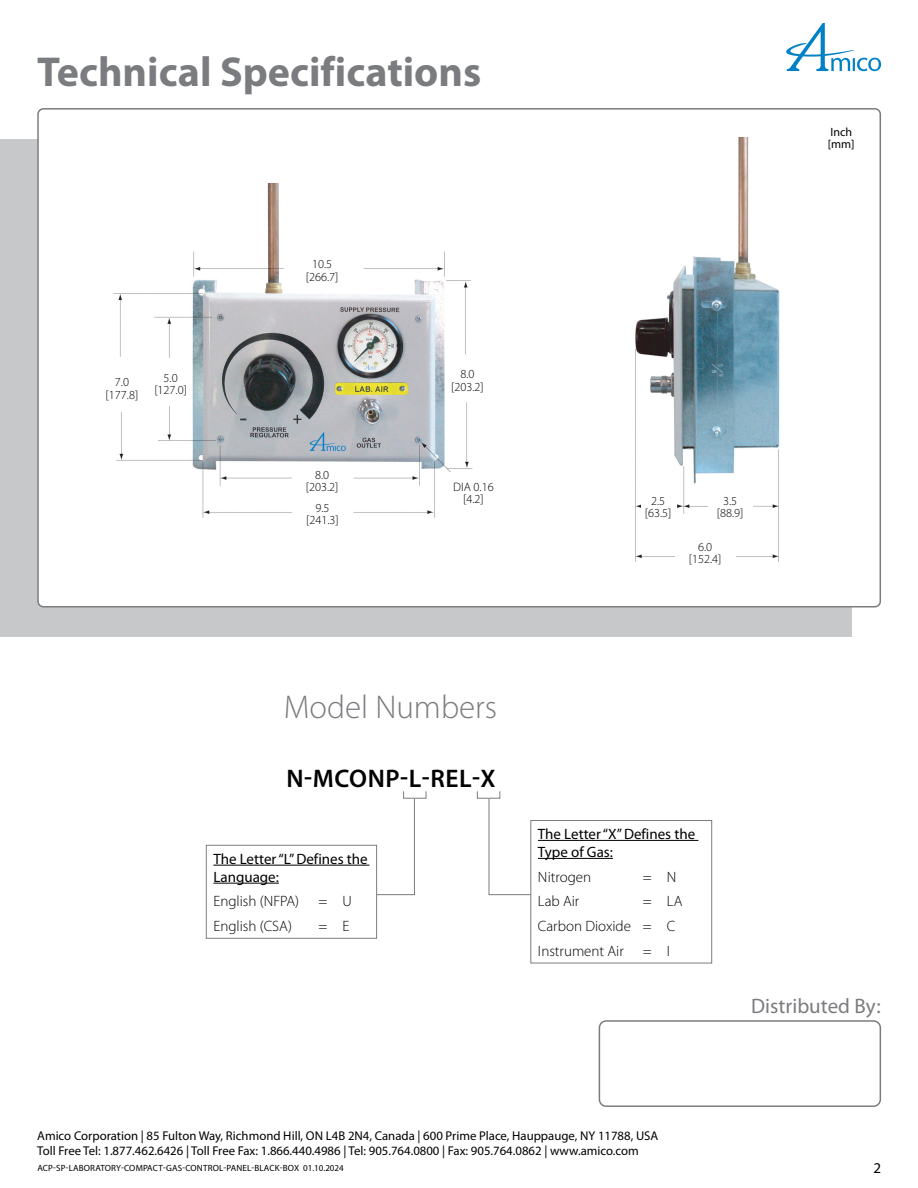
<style>
.page{position:relative;width:918px;height:1188px;background:#fff}
.page>*{position:absolute;margin:0;border:0;box-sizing:border-box;transform-origin:0 0}
.t1{font:700 42px "Myriad Pro";color:#7b7c7f}
.Model_Numbers_Title{font:300 33px "Myriad Pro";color:#7b7c7f}
.Model_Numbers{font:600 25.5px "Myriad Pro";letter-spacing:.02em;color:#000}
.t2{font:21px "Myriad Pro";color:#7b7c7f}
.Legend_Text{font:300 15px "Myriad Pro";color:#000}
.Legend{font:15px/18px "Myriad Pro";color:#000}
.t3{font:12.75px/15.3px "Myriad Pro";color:#000}
.Diagram_Measurements{font:300 12.3px "Myriad Pro";color:#000}
.drawings_-_inch{font:12px/12px "Myriad Pro";color:#000}
.Version_Code{font:9px "Myriad Pro";letter-spacing:.02em;color:#000}
</style>
<div class="page">
<div style="left:599px;top:1020px;width:282px;height:87px;border:2px solid #7b7c7f;border-radius:7px"></div>
<svg style="left:786px;top:23px;width:95px;height:48px"></svg>
<div style="left:0;top:139px;width:851px;height:498px;background:#c7c8ca"></div>
<div style="left:38px;top:109px;width:842px;height:498px;background:#fff;border-radius:5px"></div>
<svg style="left:355px;top:799px;width:60px;height:96px"></svg>
<svg style="left:488px;top:798px;width:42px;height:97px"></svg>
<hr style="left:538px;top:840px;width:160px;height:1px;background:#000">
<hr style="left:538px;top:858px;width:75px;height:1px;background:#000">
<div style="left:530px;top:820px;width:182px;height:143px;border:1px solid #7b7c7f"></div>
<div style="left:206px;top:845px;width:171px;height:93px;background:#fff"></div>
<hr style="left:213px;top:865px;width:157px;height:1px;background:#000">
<hr style="left:213px;top:883px;width:66px;height:1px;background:#000">
<div style="left:206px;top:845px;width:171px;height:94px;border:1px solid #7b7c7f"></div>
<div style="left:477px;top:791px;width:23px;height:8px;border:1px solid #7b7c7f"></div>
<div style="left:403px;top:791px;width:23px;height:8px;border:1px solid #7b7c7f"></div>
<img style="left:113px;top:183px;width:360px;height:335px">
<div style="left:292px;top:248px;width:60px;height:44px;background:#fff"></div>
<div style="left:292px;top:498px;width:61px;height:31px;background:#fff"></div>
<div style="left:150px;top:362px;width:41px;height:43px;background:#fff"></div>
<div style="left:97px;top:364px;width:50px;height:47px;background:#fff"></div>
<div style="left:447px;top:472px;width:53px;height:41px;background:#fff"></div>
<div style="left:292px;top:465px;width:60px;height:31px;background:#fff"></div>
<div style="left:447px;top:364px;width:41px;height:31px;background:#fff"></div>
<img style="left:635px;top:138px;width:145px;height:424px">
<div style="left:641px;top:488px;width:34px;height:37px;background:#fff"></div>
<div style="left:708px;top:481px;width:45px;height:51px;background:#fff"></div>
<div style="left:675px;top:525px;width:60px;height:55px;background:#fff"></div>
<p class="t1" style="left:37px;top:44px;width:446px">Technical Specifications</p>
<p class="Diagram_Measurements" style="left:115px;top:375px;width:16px">7.0</p>
<p class="Diagram_Measurements" style="left:106px;top:387px;width:34px">[177.8]</p>
<p class="Diagram_Measurements" style="left:164px;top:371px;width:16px">5.0</p>
<p class="Diagram_Measurements" style="left:154px;top:383px;width:34px">[127.0]</p>
<p class="Diagram_Measurements" style="left:312px;top:257px;width:22px">10.5</p>
<p class="Diagram_Measurements" style="left:306px;top:269px;width:34px">[266.7]</p>
<p class="Diagram_Measurements" style="left:315px;top:467px;width:16px">8.0</p>
<p class="Diagram_Measurements" style="left:306px;top:479px;width:34px">[203.2]</p>
<p class="Diagram_Measurements" style="left:315px;top:500px;width:16px">9.5</p>
<p class="Diagram_Measurements" style="left:306px;top:513px;width:34px">[241.3]</p>
<p class="Diagram_Measurements" style="left:460px;top:367px;width:16px">8.0</p>
<p class="Diagram_Measurements" style="left:451px;top:379px;width:34px">[203.2]</p>
<p class="Diagram_Measurements" style="left:453px;top:480px;width:42px">DIA 0.16</p>
<p class="Diagram_Measurements" style="left:463px;top:492px;width:22px">[4.2]</p>
<p class="drawings_-_inch" style="left:828px;top:126px;width:28px">Inch [mm]</p>
<p class="Diagram_Measurements" style="left:651px;top:493px;width:16px">2.5</p>
<p class="Diagram_Measurements" style="left:645px;top:506px;width:28px">[63.5]</p>
<p class="Diagram_Measurements" style="left:723px;top:493px;width:16px">3.5</p>
<p class="Diagram_Measurements" style="left:717px;top:506px;width:28px">[88.9]</p>
<p class="Diagram_Measurements" style="left:698px;top:539px;width:16px">6.0</p>
<p class="Diagram_Measurements" style="left:689px;top:551px;width:34px">[152.4]</p>
<p class="Model_Numbers_Title" style="left:284px;top:687px;width:215px">Model Numbers</p>
<p class="Model_Numbers" style="left:286px;top:762px;width:211px">N-MCONP-L-REL-X</p>
<p class="Legend" style="left:213px;top:849px;width:156px">The Letter “L” Defines the<br>Language:</p>
<p class="Legend_Text" style="left:213px;top:892px;width:87px">English (NFPA)</p>
<p class="Legend_Text" style="left:318px;top:892px;width:35px">= U</p>
<p class="Legend_Text" style="left:213px;top:917px;width:80px">English (CSA)</p>
<p class="Legend_Text" style="left:318px;top:917px;width:32px">= E</p>
<p class="Legend" style="left:538px;top:825px;width:159px">The Letter “X” Defines the<br>Type of Gas:</p>
<p class="Legend_Text" style="left:538px;top:868px;width:55px">Nitrogen</p>
<p class="Legend_Text" style="left:643px;top:868px;width:35px">= N</p>
<p class="Legend_Text" style="left:538px;top:892px;width:43px">Lab Air</p>
<p class="Legend_Text" style="left:643px;top:892px;width:41px">= LA</p>
<p class="Legend_Text" style="left:538px;top:917px;width:139px">Carbon Dioxide = C</p>
<p class="Legend_Text" style="left:538px;top:942px;width:87px">Instrument Air</p>
<p class="Legend_Text" style="left:643px;top:942px;width:29px">= I</p>
<p class="t3" style="left:37px;top:1128px;width:623px">Amico Corporation | 85 Fulton Way, Richmond Hill, ON L4B 2N4, Canada | 600 Prime Place, Hauppauge, NY 11788, USA<br>Toll Free Tel: 1.877.462.6426 | Toll Free Fax: 1.866.440.4986 | Tel: 905.764.0800 | Fax: 905.764.0862 | www.amico.com</p>
<p class="Version_Code" style="left:37px;top:1162px;width:308px">ACP-SP-LABORATORY-COMPACT-GAS-CONTROL-PANEL-BLACK-BOX 01.10.2024</p>
<h3 class="t2" style="left:751px;top:993px;width:131px">Distributed By:</h3>
<p class="Legend" style="left:873px;top:1159px;width:9px">2</p>
</div>
